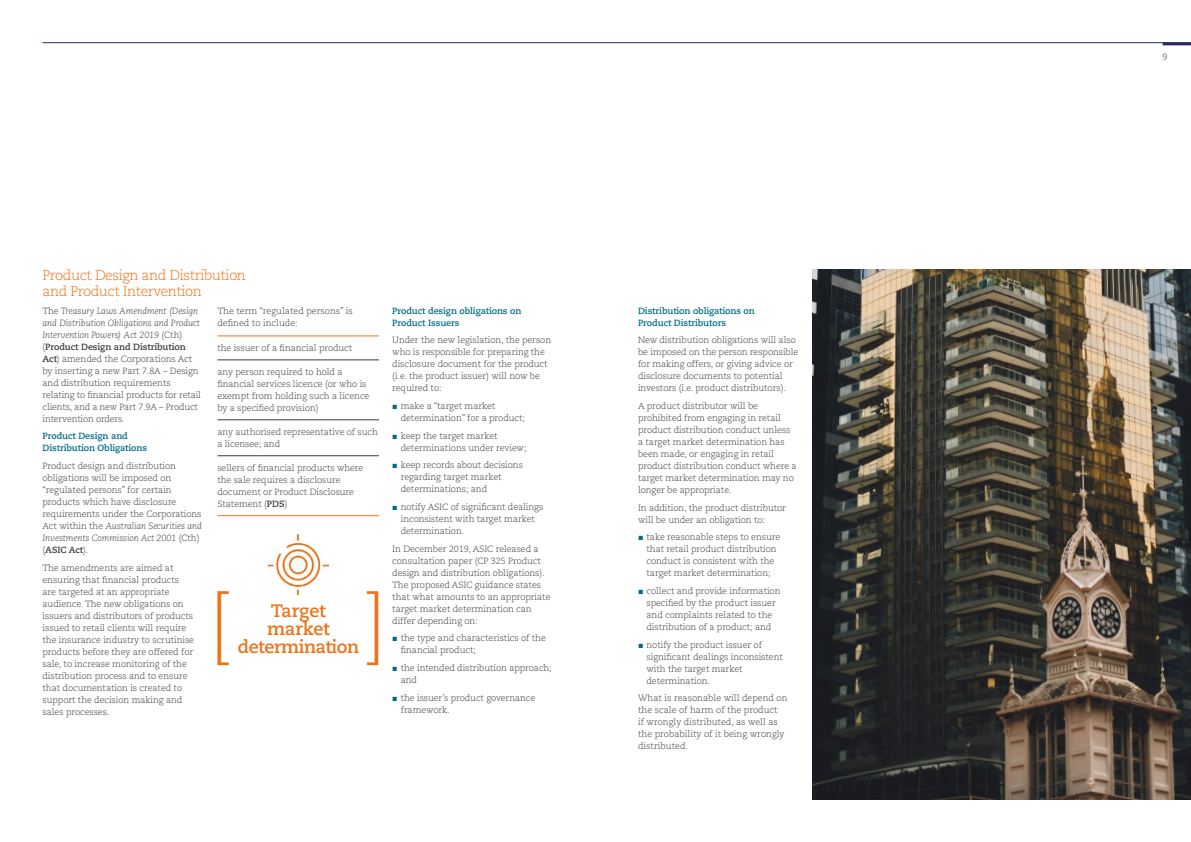
<style>
.page{position:relative;width:1191px;height:842px;background:#fff}
.page>*{position:absolute;margin:0;border:0;box-sizing:border-box;transform-origin:0 0}
.t1{font:86px "Cochin";color:#ee7219;scale:.5 1}
.t2{font:700 18px/18px "Caecilia LT Std";letter-spacing:-.025em;color:#ee7219;text-align:center}
.t3{font:300 14px/16px "Caecilia LT Std";letter-spacing:-.03em;color:#ee7219}
.t4{font:300 9px/12px "Caecilia LT Std";letter-spacing:-.01em;color:#393b41}
.t5{font:700 9px/12px "Caecilia LT Std";letter-spacing:-.01em;color:#006c88}
.s1{font-style:italic}
.s2{font-weight:700}
.s3{font-family:"Arial";font-weight:400;color:#006c88}
</style>
<div class="page">
<img style="left:813px;top:269px;width:378px;height:530px">
<img style="left:268px;top:534px;width:60px;height:61px">
<hr style="left:43px;top:43px;width:1148px;height:1px;background:#262a63">
<hr style="left:1162px;top:43px;width:29px;height:2px;background:#262a63">
<hr style="left:217px;top:335px;width:162px;height:1px;background:#ee721c">
<hr style="left:217px;top:515px;width:162px;height:1px;background:#ee721c">
<hr style="left:217px;top:360px;width:162px;height:1px;background:#393b41">
<hr style="left:217px;top:420px;width:162px;height:1px;background:#393b41">
<hr style="left:217px;top:456px;width:162px;height:1px;background:#393b41">
<h3 class="t3" style="left:43px;top:268px;width:205px">Product Design and Distribution and Product Intervention</h3>
<p class="t4" style="left:43px;top:305px;width:160px">The <span class="s1">Treasury Laws Amendment (Design and Distribution Obligations and Product Intervention Powers) Act 2019</span> (Cth) (<span class="s2">Product Design and Distribution Act</span>) amended the Corporations Act by inserting a new Part 7.8A – Design and distribution requirements relating to financial products for retail clients, and a new Part 7.9A – Product intervention orders.</p>
<p class="t5" style="left:43px;top:430px;width:106px">Product Design and<br>Distribution Obligations</p>
<p class="t4" style="left:43px;top:460px;width:161px">Product design and distribution obligations will be imposed on “regulated persons” for certain products which have disclosure requirements under the Corporations<br>Act within the <span class="s1">Australian Securities and<br>Investments Commission Act 2001</span> (Cth) (<span class="s2">ASIC Act</span>).</p>
<p class="t4" style="left:43px;top:562px;width:153px">The amendments are aimed at ensuring that financial products are targeted at an appropriate audience. The new obligations on issuers and distributors of products issued to retail clients will require the insurance industry to scrutinise products before they are offered for sale, to increase monitoring of the distribution process and to ensure that documentation is created to support the decision making and sales processes.</p>
<p class="t4" style="left:217px;top:305px;width:137px">The term “regulated persons” is defined to include:</p>
<p class="t4" style="left:217px;top:342px;width:136px">the issuer of a financial product</p>
<p class="t4" style="left:217px;top:366px;width:153px">any person required to hold a financial services licence (or who is exempt from holding such a licence by a specified provision)</p>
<p class="t4" style="left:217px;top:426px;width:162px">any authorised representative of such a licensee; and</p>
<p class="t4" style="left:217px;top:462px;width:147px">sellers of financial products where the sale requires a disclosure document or Product Disclosure<br>Statement (<span class="s2">PDS</span>)</p>
<h1 class="t1" style="left:213px;top:563px;width:35px">[</h1>
<h1 class="t1" style="left:367px;top:563px;width:35px">]</h1>
<h2 class="t2" style="left:271px;top:602px;width:57px">Target</h2>
<h2 class="t2" style="left:238px;top:620px;width:123px">market determination</h2>
<p class="t5" style="left:392px;top:305px;width:131px">Product design obligations on<br>Product Issuers</p>
<p class="t4" style="left:392px;top:334px;width:160px">Under the new legislation, the person who is responsible for preparing the disclosure document for the product (i.e. the product issuer) will now be required to:</p>
<p class="t4" style="left:401px;top:400px;width:126px;text-indent:-9px"><span class="s3">■</span> make a “target market determination” for a product;</p>
<p class="t4" style="left:401px;top:430px;width:127px;text-indent:-9px"><span class="s3">■</span> keep the target market determinations under review;</p>
<p class="t4" style="left:401px;top:459px;width:124px;text-indent:-9px"><span class="s3">■</span> keep records about decisions regarding target market determinations; and</p>
<p class="t4" style="left:401px;top:501px;width:144px;text-indent:-9px"><span class="s3">■</span> notify ASIC of significant dealings inconsistent with target market determination.</p>
<p class="t4" style="left:392px;top:543px;width:160px">In December 2019, ASIC released a consultation paper (CP 325 Product design and distribution obligations).<br>The proposed ASIC guidance states that what amounts to an appropriate target market determination can differ depending on:</p>
<p class="t4" style="left:401px;top:632px;width:147px;text-indent:-9px"><span class="s3">■</span> the type and characteristics of the financial product;</p>
<p class="t4" style="left:401px;top:662px;width:152px;text-indent:-9px"><span class="s3">■</span> the intended distribution approach; and</p>
<p class="t4" style="left:401px;top:692px;width:136px;text-indent:-9px"><span class="s3">■</span> the issuer’s product governance framework.</p>
<p class="t5" style="left:638px;top:305px;width:118px">Distribution obligations on<br>Product Distributors</p>
<p class="t4" style="left:638px;top:335px;width:162px">New distribution obligations will also be imposed on the person responsible for making offers, or giving advice or disclosure documents to potential investors (i.e. product distributors).</p>
<p class="t4" style="left:638px;top:400px;width:160px">A product distributor will be prohibited from engaging in retail product distribution conduct unless a target market determination has been made, or engaging in retail product distribution conduct where a target market determination may no longer be appropriate.</p>
<p class="t4" style="left:638px;top:502px;width:150px">In addition, the product distributor will be under an obligation to:</p>
<p class="t4" style="left:638px;top:531px;width:144px;text-align:center"><span class="s3">■</span> take reasonable steps to ensure that retail product distribution conduct is consistent with the target market determination;</p>
<p class="t4" style="left:638px;top:585px;width:144px;text-align:center"><span class="s3">■</span> collect and provide information specified by the product issuer and complaints related to the distribution of a product; and</p>
<p class="t4" style="left:646px;top:639px;width:138px;text-indent:-9px"><span class="s3">■</span> notify the product issuer of significant dealings inconsistent with the target market determination.</p>
<p class="t4" style="left:638px;top:692px;width:151px">What is reasonable will depend on the scale of harm of the product<br>if wrongly distributed, as well as the probability of it being wrongly distributed.</p>
<p class="t4" style="left:1162px;top:51px;width:7px">9</p>
</div>
